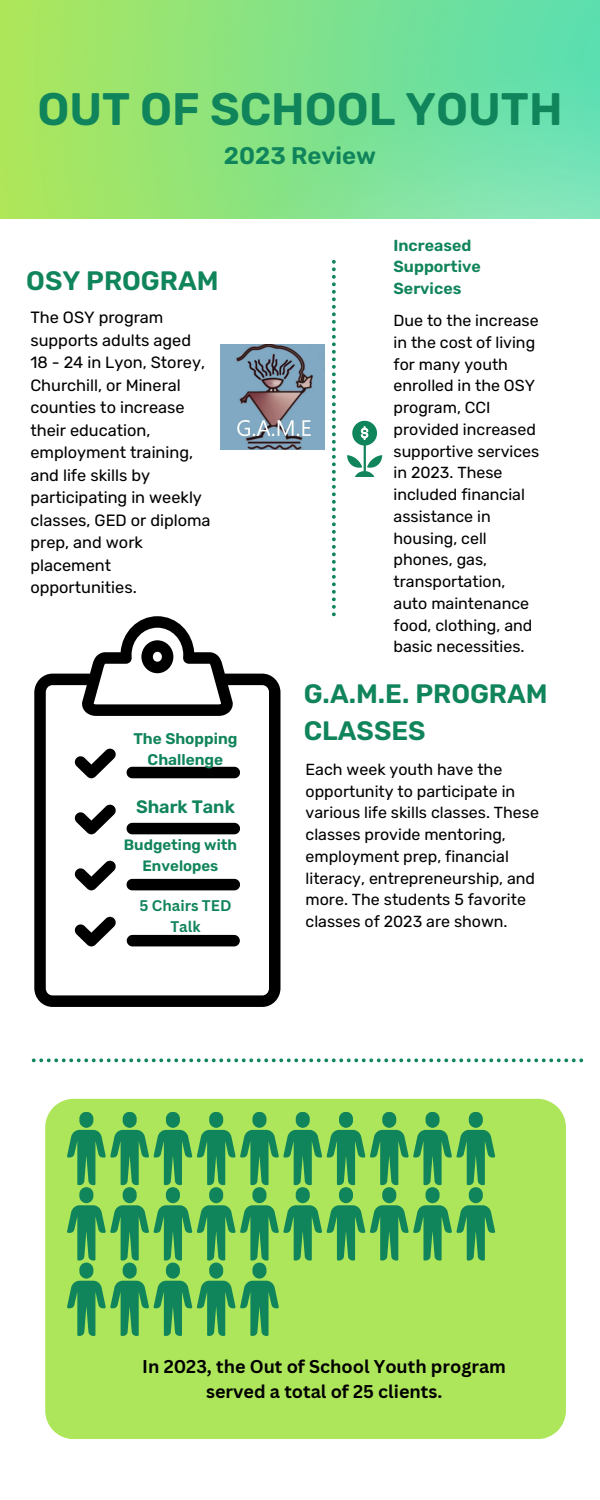
<style>
.page{position:relative;width:600px;height:1500px;background:#fff}
.page>*{position:absolute;margin:0;border:0;box-sizing:border-box;transform-origin:0 0}
.t1{font:600 45.5px "Rubik";color:#10845a}
.t2{font:600 26.7px/36.8px "Rubik";color:#10845a}
.t3{font:600 24px "Rubik";color:#10845a}
.t4{font:700 18px/24.8px "Canva Sans";color:#000;text-align:center}
.t5{font:600 18px "Rubik";color:#10845a}
.t6{font:16.3px/22.5px "Rubik";color:#000}
.t7{font:16px/21.8px "Rubik";color:#000}
.t8{font:600 16px/21.8px "Rubik";color:#10845a}
.t9{font:600 15.5px/21px "Rubik";color:#10845a;text-align:center}
.t10{font:600 15px/21px "Rubik";color:#10845a;text-align:center}
.t11{font:700 15px/21px "Canva Sans";color:#10845a;text-align:center}
</style>
<div class="page">
<img style="left:0;top:0;width:600px;height:219px">
<svg style="left:332px;top:260px;width:4px;height:356px"></svg>
<svg style="left:32px;top:1059px;width:551px;height:3px"></svg>
<svg style="left:347px;top:421px;width:35px;height:56px"></svg>
<svg style="left:45px;top:1099px;width:521px;height:340px;background:#93d55b"></svg>
<svg style="left:67px;top:1112px;width:286px;height:73px;background:#63b85a"></svg>
<svg style="left:34px;top:616px;width:247px;height:391px"></svg>
<img style="left:220px;top:345px;width:104px;height:104px">
<h5 class="t1" style="left:37px;top:83px;width:527px">OUT OF SCHOOL YOUTH</h5>
<p class="t3" style="left:224px;top:141px;width:154px">2023 Review</p>
<h3 class="t2" style="left:26px;top:263px;width:194px">OSY PROGRAM</h3>
<h2 class="t8" style="left:394px;top:234px;width:89px">Increased<br>Supportive<br>Services</h2>
<p class="t6" style="left:30px;top:306px;width:182px">The OSY program supports adults aged<br>18 - 24 in Lyon, Storey,<br>Churchill, or Mineral counties to increase their education, employment training, and life skills by participating in weekly classes, GED or diploma prep, and work placement opportunities.</p>
<p class="t7" style="left:394px;top:310px;width:147px">Due to the increase in the cost of living for many youth enrolled in the OSY program, CCI provided increased supportive services in 2023. These included financial assistance in housing, cell phones, gas, transportation, auto maintenance food, clothing, and basic necessities.</p>
<h4 class="t9" style="left:133px;top:728px;width:106px">The Shopping<br>Challenge</h4>
<h6 class="t5" style="left:136px;top:796px;width:100px">Shark Tank</h6>
<h6 class="t10" style="left:124px;top:834px;width:115px">Budgeting with<br>Envelopes</h6>
<h2 class="t11" style="left:139px;top:895px;width:94px">5 Chairs TED<br>Talk</h2>
<h6 class="t2" style="left:304px;top:676px;width:246px">G.A.M.E. PROGRAM<br>CLASSES</h6>
<p class="t7" style="left:306px;top:758px;width:235px">Each week youth have the opportunity to participate in various life skills classes. These classes provide mentoring, employment prep, financial literacy, entrepreneurship, and more. The students 5 favorite classes of 2023 are shown.</p>
<h6 class="t4" style="left:142px;top:1354px;width:365px">In 2023, the Out of School Youth program served a total of 25 clients.</h6>
</div>
